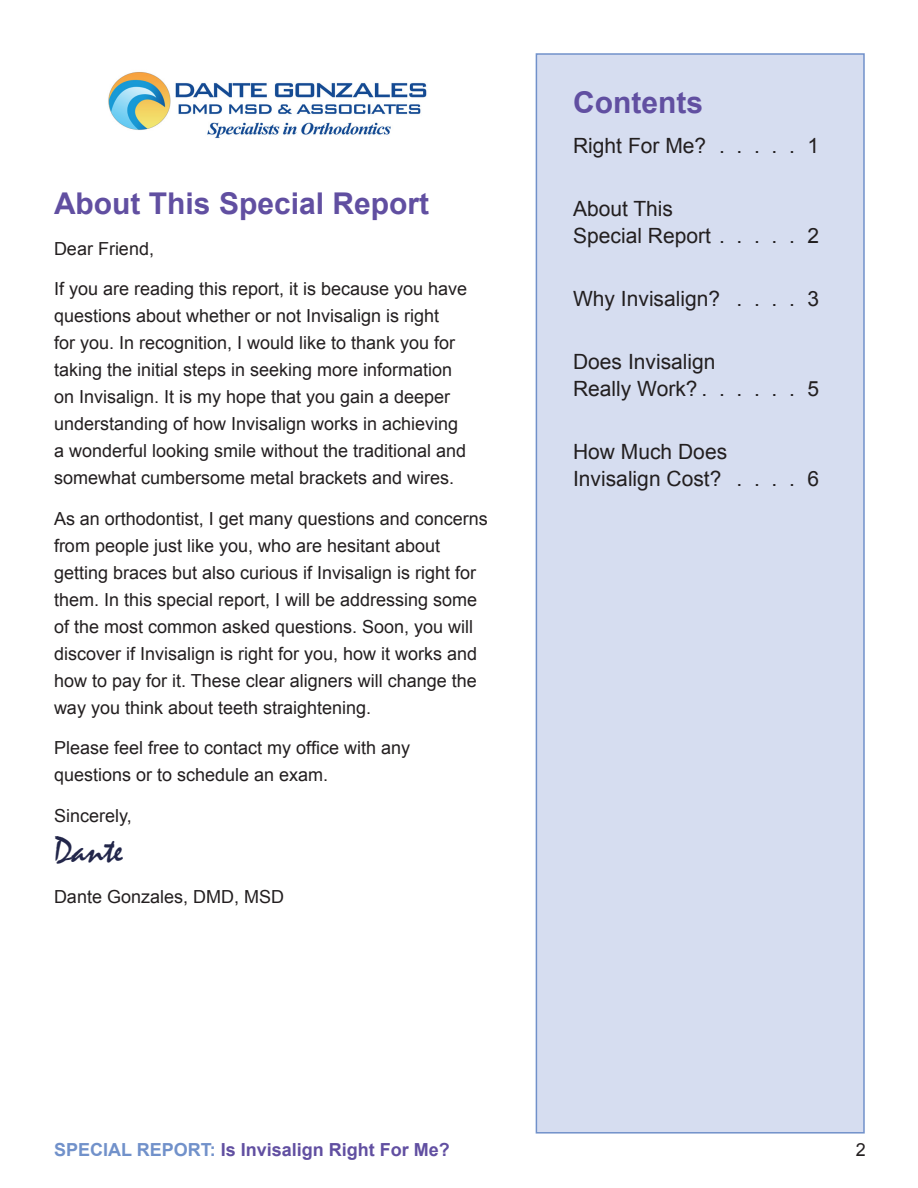
<style>
.page{position:relative;width:918px;height:1188px;background:#fff}
.page>*{position:absolute;margin:0;border:0;box-sizing:border-box;transform-origin:0 0}
.t1{font:37.5px "Mistral";color:#22264a}
.Paragraph_Style_1{font:700 30px "Arial";color:#614fa1}
.TOC_body_text{font:21px/27px "Arial";color:#231f20}
.Paragraph_Style_1-2{font:18px/27px "Arial";color:#231f20}
.Paragraph_Style_1-3{font:700 18px "Arial";color:#614fa1}
.s1{color:#7191ca}
</style>
<div class="page">
<div style="left:536px;top:54px;width:328px;height:1079px;background:#d6ddf0"></div>
<div style="left:536px;top:53px;width:329px;height:1081px;border:2px solid #7191ca"></div>
<img style="left:108px;top:72px;width:319px;height:66px">
<p class="Paragraph_Style_1" style="left:54px;top:183px;width:377px">About This Special Report</p>
<p class="Paragraph_Style_1-2" style="left:54px;top:235px;width:102px">Dear Friend,</p>
<p class="Paragraph_Style_1-2" style="left:54px;top:276px;width:415px">If you are reading this report, it is because you have questions about whether or not Invisalign is right<br>for you. In recognition, I would like to thank you for taking the initial steps in seeking more information on Invisalign. It is my hope that you gain a deeper understanding of how Invisalign works in achieving a wonderful looking smile without the traditional and somewhat cumbersome metal brackets and wires.</p>
<p class="Paragraph_Style_1-2" style="left:54px;top:505px;width:435px">As an orthodontist, I get many questions and concerns from people just like you, who are hesitant about getting braces but also curious if Invisalign is right for them. In this special report, I will be addressing some of the most common asked questions. Soon, you will discover if Invisalign is right for you, how it works and how to pay for it. These clear aligners will change the way you think about teeth straightening.</p>
<p class="Paragraph_Style_1-2" style="left:54px;top:735px;width:358px">Please feel free to contact my office with any questions or to schedule an exam.</p>
<p class="Paragraph_Style_1-2" style="left:54px;top:802px;width:79px">Sincerely,</p>
<p class="t1" style="left:54px;top:828px;width:71px">Dante</p>
<p class="Paragraph_Style_1-2" style="left:54px;top:883px;width:232px">Dante Gonzales, DMD, MSD</p>
<p class="Paragraph_Style_1" style="left:573px;top:81px;width:131px">Contents</p>
<p class="TOC_body_text" style="left:573px;top:132px;width:141px">Right For Me? ......</p>
<p class="TOC_body_text" style="left:807px;top:132px;width:13px">1</p>
<p class="TOC_body_text" style="left:573px;top:195px;width:144px">About This<br>Special Report ......</p>
<p class="TOC_body_text" style="left:807px;top:222px;width:13px">2</p>
<p class="TOC_body_text" style="left:573px;top:285px;width:158px">Why Invisalign? .....</p>
<p class="TOC_body_text" style="left:807px;top:285px;width:13px">3</p>
<p class="TOC_body_text" style="left:573px;top:348px;width:247px">Does Invisalign<br>Really Work? . . . . . . 5</p>
<p class="TOC_body_text" style="left:573px;top:438px;width:158px">How Much Does<br>Invisalign Cost? .....</p>
<p class="TOC_body_text" style="left:807px;top:465px;width:13px">6</p>
<p class="Paragraph_Style_1-3" style="left:54px;top:1137px;width:397px"><span class="s1">SPECIAL REPORT:</span> Is Invisalign Right For Me?</p>
<p class="Paragraph_Style_1-2" style="left:856px;top:1136px;width:12px">2</p>
</div>
